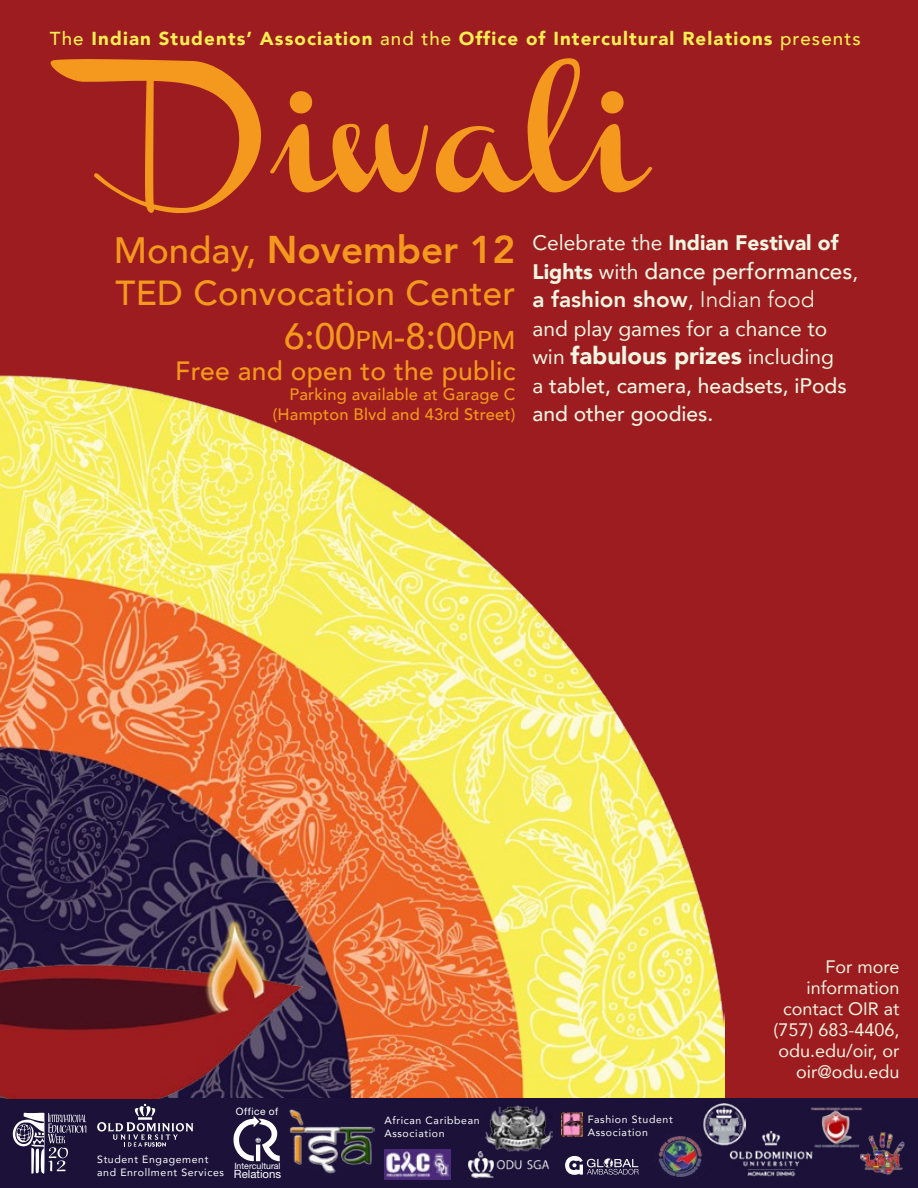
<style>
.page{position:relative;width:918px;height:1188px;background:#fff}
.page>*{position:absolute;margin:0;border:0;box-sizing:border-box;transform-origin:0 0}
.t1{font:108px "Channel";color:#f4991e}
.t2{font:800 38.55px "Avenir";color:#f4991e}
.t3{font:500 36.75px "Avenir";color:#f4991e}
.t4{font:500 34.8px "Avenir";letter-spacing:.01em;color:#f4991e}
.t5{font:500 26.4px "Avenir";letter-spacing:.01em;color:#f4991e}
.t6{font:900 24px "Avenir";color:#eef6e2}
.t7{font:500 22.5px/28.5px "Avenir";color:#eef6e2}
.t8{font:500 21px/28.5px "Avenir";color:#eef6e2}
.t9{font:900 21px "Avenir";color:#eef6e2}
.t10{font:21px "Avenir";color:#eef6e2}
.t11{font:900 18.75px "Avenir";letter-spacing:.06em;color:#f8ee53}
.t12{font:18px/21px "Avenir";color:#eef6e2;text-align:right}
.t13{font:500 16.5px/19.8px "Avenir";letter-spacing:.01em;color:#f4991e;text-align:right}
.t14{font:11.4px "Helvetica Neue LT Std";color:#fff}
.t15{font:10.5px/12.6px "Avenir";letter-spacing:.06em;color:#fff}
.t16{font:10.2px "Helvetica Neue LT Std";letter-spacing:.06em;color:#fff}
.t17{font:8.85px "Helvetica Neue LT Std";color:#fff}
.s1{font-weight:500}
.s2{font-size:112.5px}
.s3{font-weight:500;font-size:36.75px}
.s4{font-size:25.65px}
.s5{font-weight:400}
.s6{font-weight:900;font-size:21px}
.s7{font-weight:400;font-size:21px}
.s8{font-weight:800}
.s9{font-weight:300}
</style>
<div class="page">
<div style="left:0;top:0;width:918px;height:1098px;background:#9d1c1f"></div>
<img style="left:0;top:375px;width:724px;height:723px">
<div style="left:0;top:1098px;width:918px;height:90px;background:#1b1139"></div>
<img style="left:289px;top:1109px;width:86px;height:65px">
<svg style="left:97px;top:1104px;width:96px;height:43px"></svg>
<svg style="left:233px;top:1116px;width:47px;height:45px"></svg>
<img style="left:0;top:878px;width:305px;height:220px">
<svg style="left:565px;top:1156px;width:74px;height:19px"></svg>
<img style="left:703px;top:1104px;width:42px;height:42px">
<img style="left:486px;top:1105px;width:67px;height:46px">
<img style="left:658px;top:1134px;width:50px;height:43px">
<img style="left:724px;top:1131px;width:88px;height:46px">
<img style="left:808px;top:1107px;width:54px;height:52px">
<img style="left:562px;top:1113px;width:21px;height:24px">
<img style="left:384px;top:1150px;width:66px;height:29px">
<svg style="left:12px;top:1113px;width:75px;height:61px"></svg>
<img style="left:844px;top:1115px;width:61px;height:60px">
<img style="left:469px;top:1151px;width:81px;height:28px">
<h3 class="t11" style="left:50px;top:23px;width:812px"><span class="s1">The</span> Indian Students’ Association <span class="s1">and the</span> Office of Intercultural Relations <span class="s1">presents</span></h3>
<h1 class="t1" style="left:139px;top:92px;width:511px"><span class="s2">D</span>iwali</h1>
<h2 class="t2" style="left:114px;top:214px;width:403px"><span class="s3">Monday,</span> November 12</h2>
<h3 class="t4" style="left:115px;top:262px;width:402px">TED Convocation Center</h3>
<h3 class="t3" style="left:284px;top:304px;width:233px">6:00<span class="s4">pm</span>-8:00<span class="s4">pm</span></h3>
<h3 class="t5" style="left:175px;top:348px;width:342px">Free and open to the public</h3>
<h3 class="t13" style="left:273px;top:384px;width:244px">Parking available at Garage C (Hampton Blvd and 43rd Street)</h3>
<h3 class="t9" style="left:532px;top:225px;width:308px"><span class="s5">Celebrate the</span> Indian Festival of</h3>
<h3 class="t7" style="left:532px;top:256px;width:327px"><span class="s6">Lights</span> <span class="s7">with</span> dance performances<span class="s7">, </span><span class="s8">a fashion show</span><span class="s5">,</span> <span class="s9">Indian food</span></h3>
<h3 class="t10" style="left:532px;top:312px;width:296px">and play games for a chance to</h3>
<h3 class="t6" style="left:532px;top:336px;width:303px"><span class="s7">win</span> fabulous prizes <span class="s7">including</span></h3>
<h3 class="t8" style="left:532px;top:370px;width:316px"><span class="s5">a</span> tablet, camera, headsets, iPods and other goodies.</h3>
<p class="t16" style="left:236px;top:1105px;width:44px">Office of</p>
<p class="t15" style="left:97px;top:1153px;width:128px">Student Engagement and Enrollment Services</p>
<p class="t17" style="left:234px;top:1161px;width:48px">Intercultural</p>
<p class="t14" style="left:234px;top:1168px;width:49px">Relations</p>
<p class="t15" style="left:384px;top:1114px;width:97px">African Caribbean<br>Association</p>
<p class="t15" style="left:588px;top:1113px;width:87px">Fashion Student<br>Association</p>
<h3 class="t12" style="left:773px;top:955px;width:128px">For more information contact OIR at (757) 683-4406, odu.edu/oir, or oir@odu.edu</h3>
</div>
